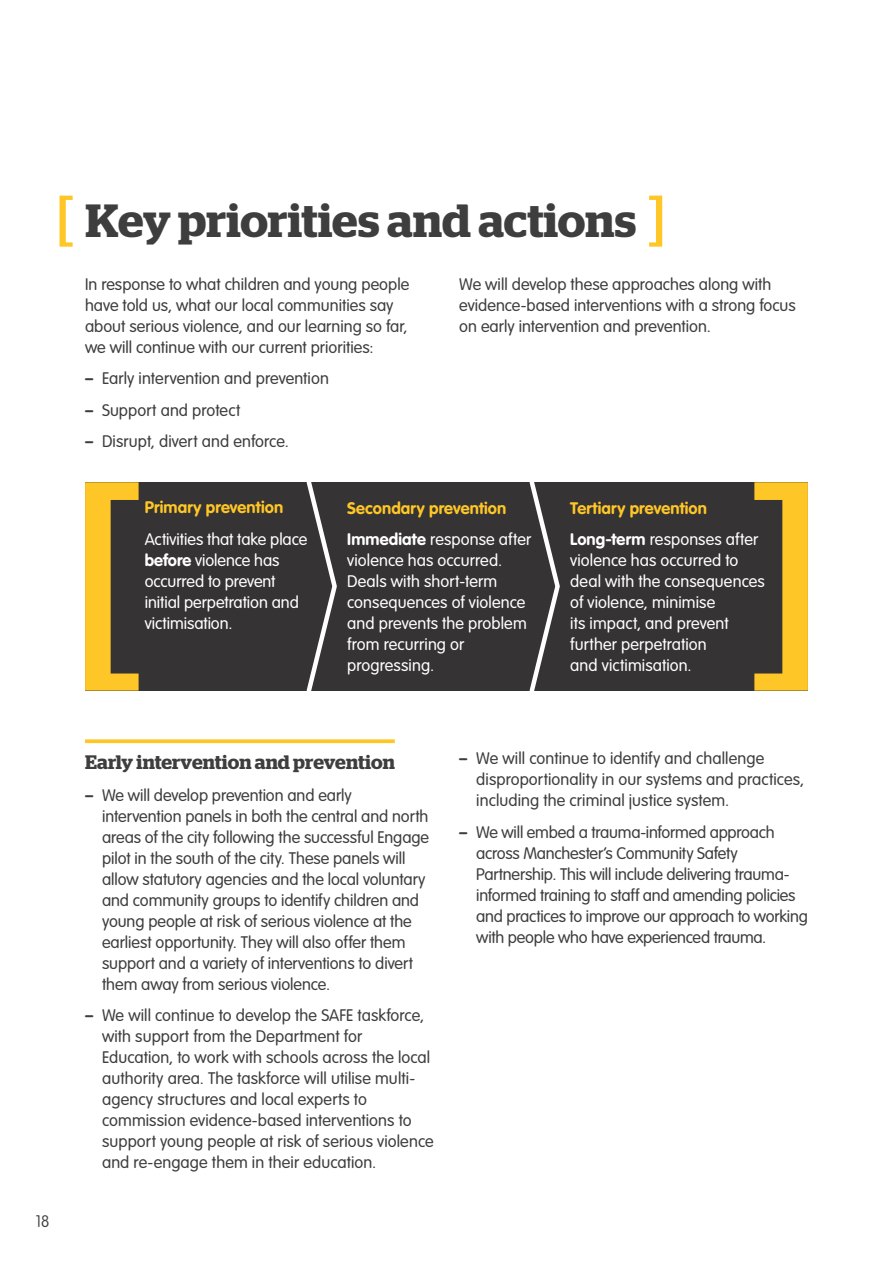
<style>
.page{position:relative;width:893px;height:1263px;background:#fff}
.page>*{position:absolute;margin:0;border:0;box-sizing:border-box;transform-origin:0 0}
.H2_A_Head{font:600 46.5px "Stag";color:#3e3e3f}
.H3_B_Head{font:600 19.5px "Stag";color:#3e3e3f}
.P_Body_before_bullet{font:300 16.5px/21px "VAG Rounded Std";color:#3e3e3f}
.t1{font:300 16.5px/21px "VAG Rounded Std";letter-spacing:.005em;color:#fff}
.P_Body{font:300 16.5px/21px "VAG Rounded Std";color:#3e3e3f}
.t2{font:700 16.5px/31.5px "VAG Rounded Std";letter-spacing:.005em;color:#fec626}
.t3{font:100 16.5px "VAG Rounded Std";color:#3e3e3f}
.s1{font-weight:700}
.s2{font-weight:700;color:#fec626}
.s3{color:#fff}
.s4{font-weight:300;color:#fff}
</style>
<div class="page">
<div style="left:85px;top:482px;width:723px;height:209px;background:#363334"></div>
<svg style="left:306px;top:482px;width:31px;height:209px"></svg>
<svg style="left:529px;top:482px;width:31px;height:209px"></svg>
<svg style="left:85px;top:482px;width:54px;height:209px"></svg>
<svg style="left:754px;top:482px;width:54px;height:209px"></svg>
<svg style="left:85px;top:739px;width:310px;height:4px"></svg>
<svg style="left:60px;top:196px;width:13px;height:51px"></svg>
<svg style="left:649px;top:196px;width:13px;height:51px"></svg>
<p class="t3" style="left:35px;top:1211px;width:16px">18</p>
<h2 class="H2_A_Head" style="left:85px;top:193px;width:552px">Key priorities and actions</h2>
<p class="P_Body_before_bullet" style="left:85px;top:274px;width:326px">In response to what children and young people have told us, what our local communities say about serious violence, and our learning so far, we will continue with our current priorities:</p>
<p class="P_Body_before_bullet" style="left:85px;top:368px;width:245px"><span class="s1">–</span> Early intervention and prevention</p>
<p class="P_Body_before_bullet" style="left:85px;top:400px;width:157px"><span class="s1">–</span> Support and protect</p>
<p class="P_Body_before_bullet" style="left:85px;top:431px;width:205px"><span class="s1">–</span> Disrupt, divert and enforce.</p>
<p class="P_Body" style="left:459px;top:274px;width:338px">We will develop these approaches along with evidence-based interventions with a strong focus on early intervention and prevention.</p>
<p class="t1" style="left:145px;top:492px;width:164px;line-height:31.5px"><span class="s2">Primary prevention<br></span>Activities that take place</p>
<p class="t1" style="left:145px;top:550px;width:156px"><span class="s1">before</span> violence has occurred to prevent initial perpetration and victimisation.</p>
<p class="t2" style="left:347px;top:492px;width:186px">Secondary prevention<br><span class="s3">Immediate</span> <span class="s4">response after</span></p>
<p class="t1" style="left:347px;top:550px;width:181px">violence has occurred.<br>Deals with short-term consequences of violence and prevents the problem from recurring or progressing.</p>
<p class="t2" style="left:570px;top:493px;width:190px">Tertiary prevention<br><span class="s3">Long-term</span> <span class="s4">responses after</span></p>
<p class="t1" style="left:570px;top:550px;width:196px">violence has occurred to deal with the consequences of violence, minimise<br>its impact, and prevent further perpetration<br>and victimisation.</p>
<h3 class="H3_B_Head" style="left:85px;top:751px;width:311px">Early intervention and prevention</h3>
<p class="P_Body_before_bullet" style="left:102px;top:785px;width:329px;text-indent:-17px"><span class="s1">–</span> We will develop prevention and early intervention panels in both the central and north areas of the city following the successful Engage pilot in the south of the city. These panels will allow statutory agencies and the local voluntary and community groups to identify children and young people at risk of serious violence at the earliest opportunity. They will also offer them support and a variety of interventions to divert them away from serious violence.</p>
<p class="P_Body_before_bullet" style="left:102px;top:1006px;width:333px;text-indent:-17px"><span class="s1">–</span> We will continue to develop the SAFE taskforce, with support from the Department for Education, to work with schools across the local authority area. The taskforce will utilise multi&shy;agency structures and local experts to commission evidence-based interventions to support young people at risk of serious violence and re-engage them in their education.</p>
<p class="P_Body_before_bullet" style="left:476px;top:748px;width:329px;text-indent:-17px"><span class="s1">–</span> We will continue to identify and challenge disproportionality in our systems and practices, including the criminal justice system.</p>
<p class="P_Body_before_bullet" style="left:476px;top:822px;width:333px;text-indent:-17px"><span class="s1">–</span> We will embed a trauma-informed approach across Manchester’s Community Safety Partnership. This will include delivering trauma&shy;informed training to staff and amending policies and practices to improve our approach to working with people who have experienced trauma.</p>
</div>
